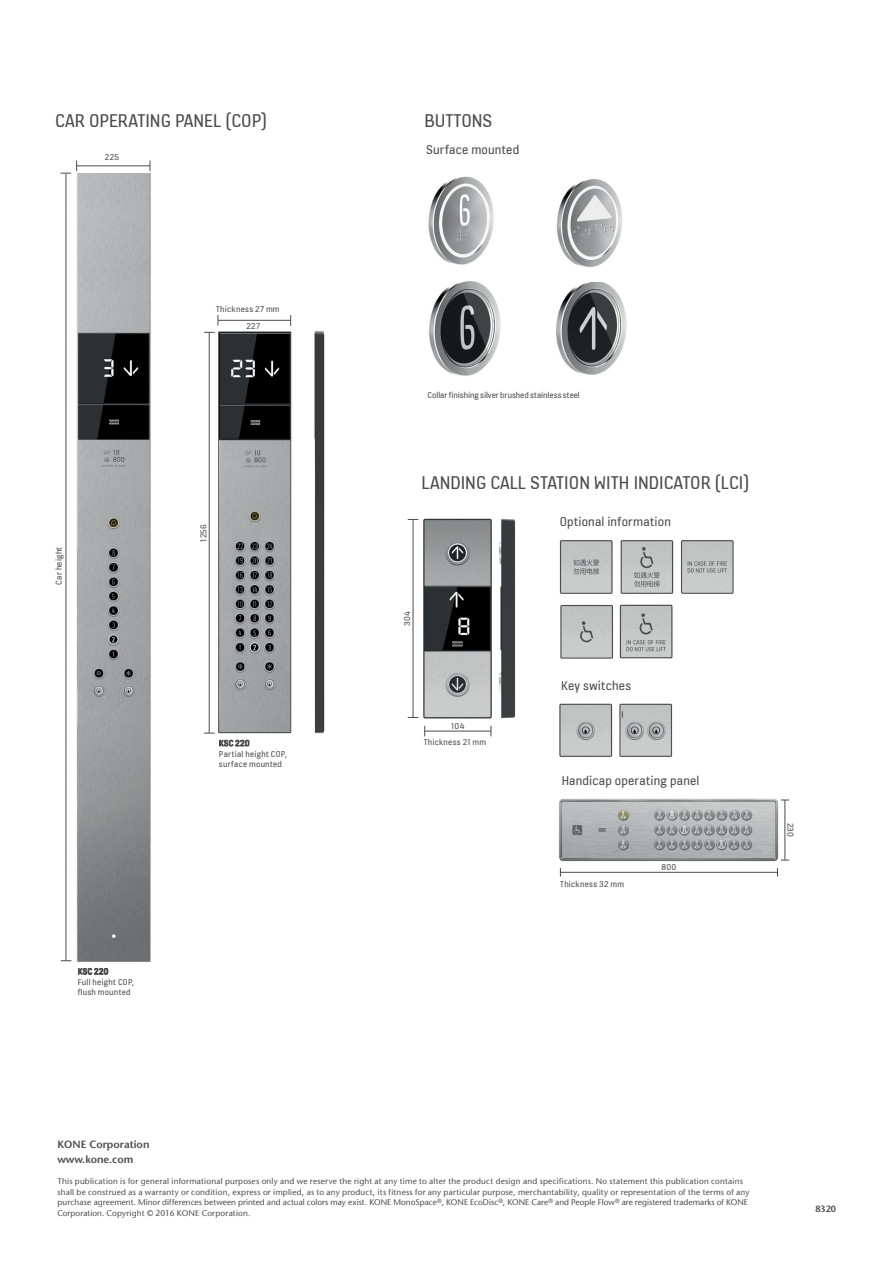
<style>
.page{position:relative;width:893px;height:1263px;background:#fff}
.page>*{position:absolute;margin:0;border:0;box-sizing:border-box;transform-origin:0 0}
.t1{font:19.5px "KONE Information v 13";color:#4b4c4d}
.t2{font:13.5px "KONE Information v 13";letter-spacing:.015em;color:#4b4c4d}
.t3{font:600 10.5px/15px "Stone Sans";color:#4b4c4d}
.t4{font:9px/10.5px "KONE Information v 13";letter-spacing:.025em;color:#4b4c4d}
.t5{font:9px "KONE Information v 13";letter-spacing:-.005em;color:#4b4c4d}
.t6{font:600 9px "Stone Sans";color:#4b4c4d}
.t7{font:8.25px/10.5px "Stone Sans";letter-spacing:.02em;color:#4b4c4d}
</style>
<div class="page">
<img style="left:76px;top:174px;width:75px;height:788px">
<hr style="left:77px;top:166px;width:73px;height:1px;background:#4b4c4d">
<svg style="left:60px;top:161px;width:17px;height:13px"></svg>
<hr style="left:66px;top:173px;width:1px;height:787px;background:#4b4c4d">
<img style="left:218px;top:331px;width:107px;height:403px">
<img style="left:428px;top:177px;width:66px;height:88px">
<img style="left:556px;top:179px;width:66px;height:88px">
<img style="left:556px;top:283px;width:71px;height:92px">
<img style="left:429px;top:281px;width:72px;height:95px">
<img style="left:423px;top:518px;width:93px;height:201px">
<img style="left:559px;top:540px;width:175px;height:54px">
<img style="left:560px;top:604px;width:113px;height:55px">
<img style="left:559px;top:703px;width:114px;height:54px">
<hr style="left:425px;top:731px;width:66px;height:1px;background:#4b4c4d">
<hr style="left:218px;top:320px;width:73px;height:1px;background:#4b4c4d">
<hr style="left:413px;top:519px;width:1px;height:199px;background:#4b4c4d">
<hr style="left:209px;top:332px;width:1px;height:401px;background:#4b4c4d">
<hr style="left:785px;top:800px;width:1px;height:60px;background:#4b4c4d">
<img style="left:559px;top:798px;width:220px;height:64px">
<svg style="left:78px;top:968px;width:30px;height:7px"></svg>
<svg style="left:204px;top:733px;width:45px;height:14px"></svg>
<hr style="left:561px;top:872px;width:217px;height:1px;background:#4b4c4d">
<h1 class="t1" style="left:55px;top:108px;width:213px">CAR OPERATING PANEL (COP)</h1>
<h1 class="t1" style="left:424px;top:108px;width:69px">BUTTONS</h1>
<p class="t4" style="left:105px;top:151px;width:16px">225</p>
<h2 class="t2" style="left:426px;top:141px;width:95px">Surface mounted</h2>
<p class="t4" style="left:53px;top:585px;width:39px;rotate:-90deg">Car height</p>
<p class="t4" style="left:216px;top:303px;width:65px">Thickness 27 mm</p>
<p class="t4" style="left:246px;top:320px;width:15px">227</p>
<p class="t4" style="left:198px;top:542px;width:19px;rotate:-90deg">1256</p>
<p class="t4" style="left:219px;top:748px;width:70px">Partial height COP, surface mounted</p>
<p class="t4" style="left:78px;top:966px;width:58px">KSC 220<br>Full height COP, flush mounted</p>
<p class="t5" style="left:428px;top:389px;width:154px">Collar finishing silver brushed stainless steel</p>
<h1 class="t1" style="left:422px;top:470px;width:329px">LANDING CALL STATION WITH INDICATOR (LCI)</h1>
<h2 class="t2" style="left:560px;top:513px;width:113px">Optional information</h2>
<p class="t4" style="left:402px;top:626px;width:16px;rotate:-90deg">304</p>
<p class="t4" style="left:451px;top:720px;width:15px">104</p>
<p class="t4" style="left:424px;top:737px;width:64px">Thickness 21 mm</p>
<h2 class="t2" style="left:561px;top:677px;width:71px">Key switches</h2>
<h2 class="t2" style="left:562px;top:772px;width:139px">Handicap operating panel</h2>
<p class="t4" style="left:560px;top:878px;width:65px">Thickness 32 mm</p>
<p class="t4" style="left:661px;top:861px;width:16px">800</p>
<p class="t4" style="left:796px;top:823px;width:16px;rotate:90deg">230</p>
<p class="t3" style="left:57px;top:1137px;width:94px">KONE Corporation www.kone.com</p>
<p class="t7" style="left:57px;top:1176px;width:694px">This publication is for general informational purposes only and we reserve the right at any time to alter the product design and specifications. No statement this publication contains shall be construed as a warranty or condition, express or implied, as to any product, its fitness for any particular purpose, merchantability, quality or representation of the terms of any purchase agreement. Minor differences between printed and actual colors may exist. KONE MonoSpace<sup>®</sup>, KONE EcoDisc<sup>®</sup>, KONE Care<sup>®</sup> and People Flow<sup>®</sup> are registered trademarks of KONE Corporation. Copyright © 2016 KONE Corporation.</p>
<p class="t6" style="left:815px;top:1203px;width:22px">8320</p>
</div>
